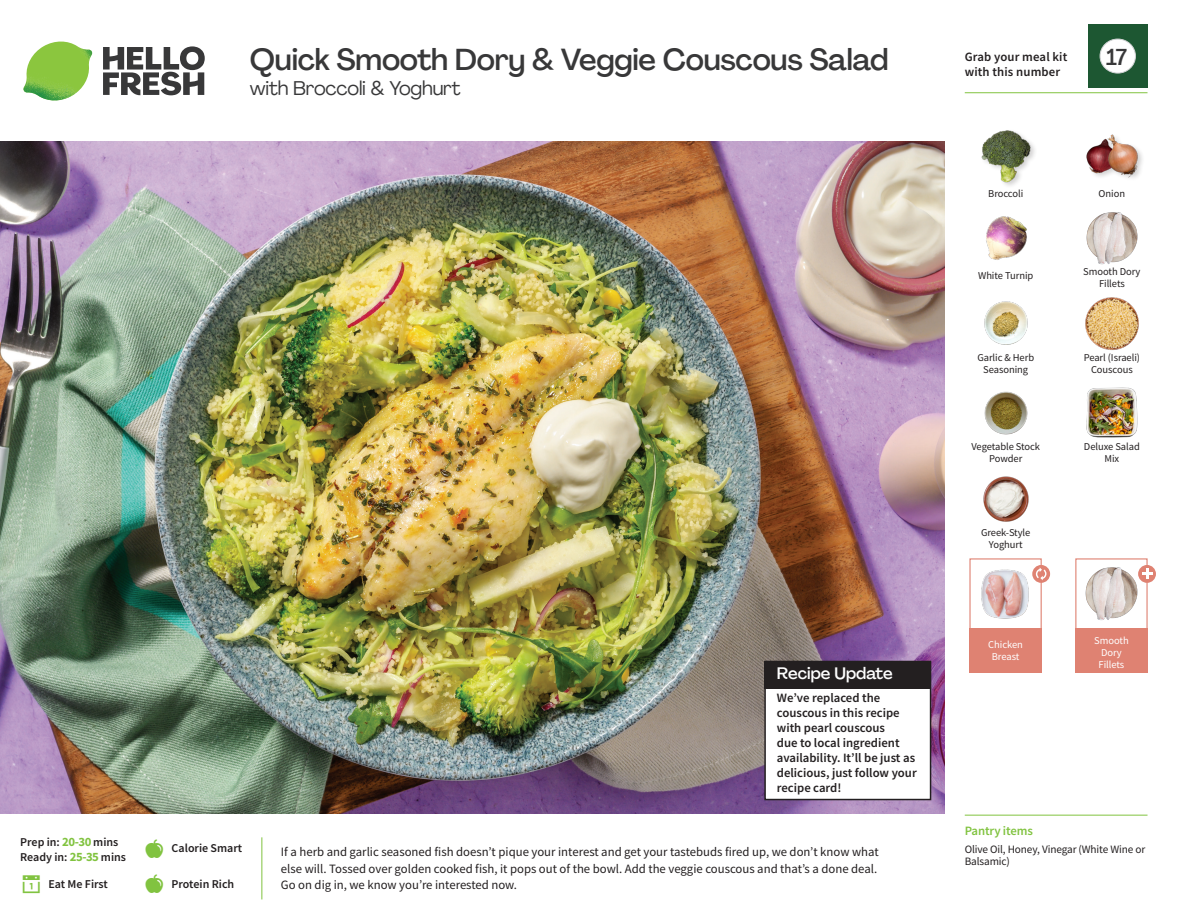
<style>
.page{position:relative;width:1188px;height:918px;background:#fff}
.page>*{position:absolute;margin:0;border:0;box-sizing:border-box;transform-origin:0 0}
._15_Titel_UK{font:500 30px "Agrandir";letter-spacing:-.01em;color:#383839}
._002_Label_Nr{font:500 22.8px "Agrandir";color:#383839;scale:.94 1}
._15_Titel_UK-2{font:19.5px "Agrandir";letter-spacing:-.01em;color:#383839}
.Steps_Text_AU{font:500 16.5px "Agrandir";color:#fff}
.Step_6_Text_AU{font:12.75px/16.5px "Source Sans Pro";color:#231f20}
.Steps_Text_AU-2{font:600 12.75px/15px "Source Sans Pro";color:#231f20}
._04_Headers_Front{font:600 12.75px "Source Sans Pro";letter-spacing:-.01em;color:#81c340}
._04_Intro{font:600 12px "Source Sans Pro";color:#231f20}
._05_Pantry{font:11.25px/12px "Source Sans Pro";letter-spacing:-.01em;color:#231f20}
._18_FRONT_ingredients{font:10.5px/12px "Source Sans Pro";letter-spacing:-.005em;color:#231f20;text-align:center}
._18_FRONT_ingredients-2{font:10.5px/12px "Source Sans Pro";letter-spacing:-.005em;color:#fff;text-align:center}
.s1{font-weight:700;font-size:12.75px;color:#81c340}
</style>
<div class="page">
<svg style="left:103px;top:46px;width:102px;height:49px"></svg>
<img style="left:23px;top:42px;width:69px;height:59px">
<div style="left:1088px;top:24px;width:60px;height:64px;background:#1d5732"></div>
<div style="left:1100px;top:39px;width:35px;height:34px;background:#fff;border-radius:50%"></div>
<div style="left:1100px;top:39px;width:36px;height:34px;border:1px solid #d1d2d4;border-radius:50%"></div>
<img style="left:0;top:142px;width:945px;height:672px">
<div style="left:969px;top:558px;width:73px;height:73px;border:1px solid #df8272"></div>
<div style="left:969px;top:628px;width:73px;height:45px;background:#df8272"></div>
<div style="left:1075px;top:628px;width:73px;height:45px;background:#df8272"></div>
<img style="left:981px;top:569px;width:48px;height:50px">
<div style="left:1075px;top:558px;width:73px;height:73px;border:1px solid #df8272"></div>
<img style="left:1085px;top:567px;width:55px;height:53px">
<svg style="left:1138px;top:565px;width:18px;height:18px"></svg>
<svg style="left:1142px;top:569px;width:10px;height:10px"></svg>
<svg style="left:1032px;top:565px;width:18px;height:18px"></svg>
<svg style="left:1036px;top:567px;width:11px;height:13px"></svg>
<img style="left:1085px;top:297px;width:54px;height:53px">
<img style="left:1086px;top:387px;width:51px;height:51px">
<img style="left:984px;top:391px;width:44px;height:44px">
<img style="left:983px;top:476px;width:46px;height:46px">
<img style="left:984px;top:301px;width:44px;height:44px">
<img style="left:986px;top:216px;width:41px;height:44px">
<img style="left:1086px;top:212px;width:52px;height:53px">
<img style="left:981px;top:130px;width:53px;height:55px">
<div style="left:1085px;top:133px;width:60px;height:51px;background:#231f20;opacity:.2"></div>
<img style="left:1085px;top:133px;width:56px;height:51px">
<hr style="left:965px;top:815px;width:183px;height:1px;background:#81c340">
<div style="left:765px;top:661px;width:166px;height:139px;background:#fff"></div>
<div style="left:764px;top:661px;width:167px;height:139px;border:2px solid #231f20"></div>
<div style="left:764px;top:661px;width:167px;height:27px;background:#231f20"></div>
<hr style="left:965px;top:92px;width:183px;height:1px;background:#81c340">
<p class="_15_Titel_UK" style="left:250px;top:41px;width:640px">Quick Smooth Dory &amp; Veggie Couscous Salad</p>
<p class="_15_Titel_UK-2" style="left:250px;top:76px;width:212px">with Broccoli &amp; Yoghurt</p>
<p class="Steps_Text_AU" style="left:777px;top:663px;width:117px">Recipe Update</p>
<p class="_04_Intro" style="left:20px;top:834px;width:100px">Prep in: <span class="s1">20-30</span> mins</p>
<p class="_04_Intro" style="left:20px;top:849px;width:107px">Ready in: <span class="s1">25-35</span> mins</p>
<p class="_04_Intro" style="left:172px;top:841px;width:72px">Calorie Smart</p>
<p class="Steps_Text_AU-2" style="left:777px;top:690px;width:141px">We’ve replaced the couscous in this recipe with pearl couscous<br>due to local ingredient availability. It’ll be just as delicious, just follow your recipe card!</p>
<p class="Step_6_Text_AU" style="left:281px;top:844px;width:599px">If a herb and garlic seasoned fish doesn’t pique your interest and get your tastebuds fired up, we don’t know what else will. Tossed over golden cooked fish, it pops out of the bowl. Add the veggie couscous and that’s a done deal.</p>
<p class="_04_Intro" style="left:48px;top:876px;width:61px">Eat Me First</p>
<p class="Step_6_Text_AU" style="left:281px;top:877px;width:238px">Go on dig in, we know you’re interested now.</p>
<p class="_04_Intro" style="left:172px;top:876px;width:64px">Protein Rich</p>
<p class="Steps_Text_AU-2" style="left:965px;top:49px;width:104px">Grab your meal kit with this number</p>
<p class="_002_Label_Nr" style="left:1106px;top:43px;width:24px">17</p>
<p class="_18_FRONT_ingredients" style="left:988px;top:188px;width:37px">Broccoli</p>
<p class="_18_FRONT_ingredients" style="left:1099px;top:188px;width:28px">Onion</p>
<p class="_18_FRONT_ingredients" style="left:978px;top:270px;width:57px">White Turnip</p>
<p class="_18_FRONT_ingredients" style="left:1083px;top:265px;width:59px">Smooth Dory<br>Fillets</p>
<p class="_18_FRONT_ingredients" style="left:977px;top:352px;width:58px">Garlic &amp; Herb<br>Seasoning</p>
<p class="_18_FRONT_ingredients" style="left:1084px;top:352px;width:58px">Pearl (Israeli)<br>Couscous</p>
<p class="_18_FRONT_ingredients" style="left:971px;top:440px;width:70px">Vegetable Stock<br>Powder</p>
<p class="_18_FRONT_ingredients" style="left:1084px;top:440px;width:57px">Deluxe Salad<br>Mix</p>
<p class="_18_FRONT_ingredients" style="left:981px;top:526px;width:51px">Greek-Style<br>Yoghurt</p>
<p class="_18_FRONT_ingredients-2" style="left:988px;top:639px;width:36px">Chicken<br>Breast</p>
<p class="_18_FRONT_ingredients-2" style="left:1094px;top:635px;width:36px">Smooth<br>Dory<br>Fillets</p>
<p class="_04_Headers_Front" style="left:965px;top:822px;width:70px">Pantry items</p>
<p class="_05_Pantry" style="left:965px;top:843px;width:182px">Olive Oil, Honey, Vinegar (White Wine or<br>Balsamic)</p>
</div>
